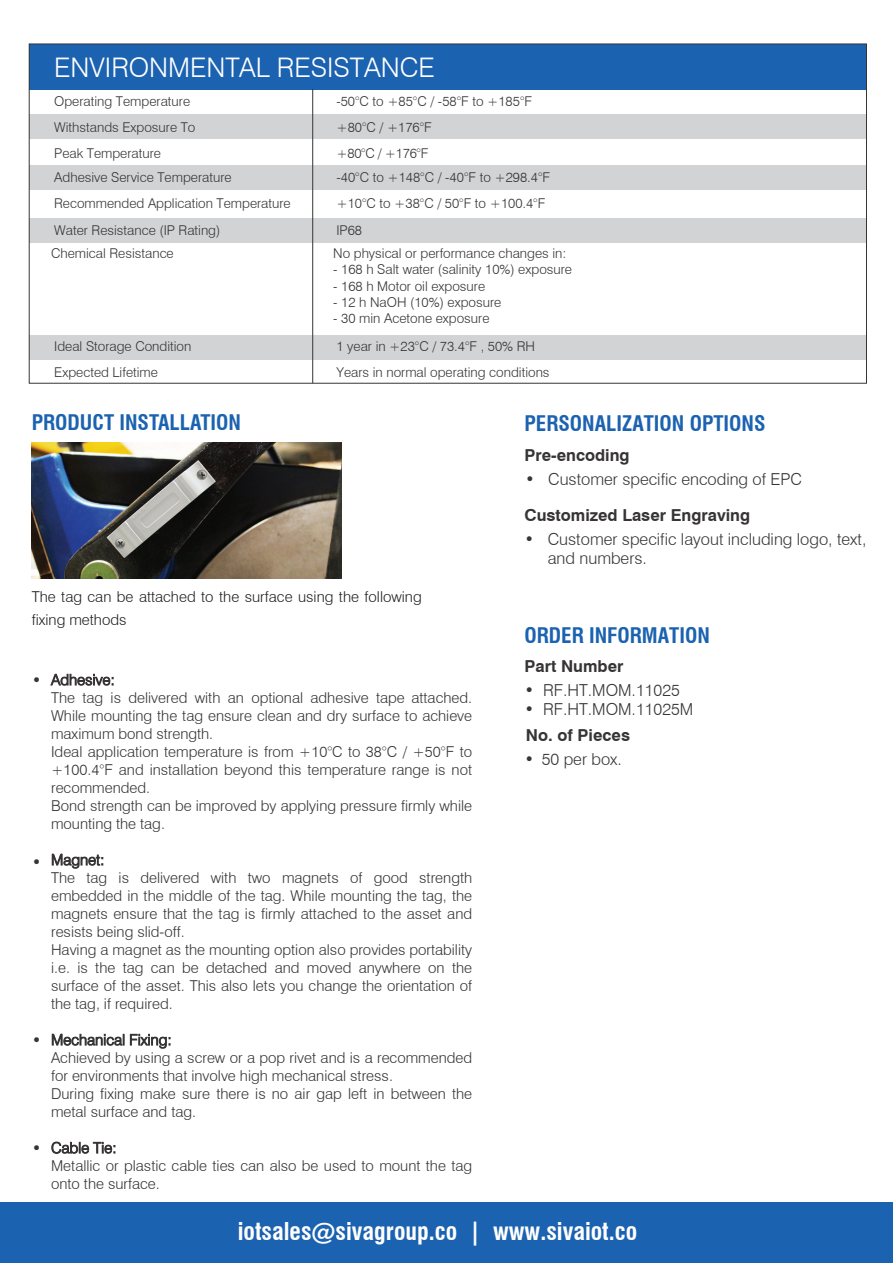
<style>
.page{position:relative;width:893px;height:1263px;background:#fff}
.page>*{position:absolute;margin:0;border:0;box-sizing:border-box;transform-origin:0 0}
.t1{font:300 27px "Swiss 721 BT";color:#fff}
.t2{font:700 condensed 24px "Swiss 721 BT";color:#fff}
.t3{font:700 condensed 21px "Swiss 721 BT";color:#1b62b0}
.t4{font:300 16.5px/19.8px "Swiss 721 BT";color:#373434}
.t5{font:700 16.5px "Swiss 721 BT";color:#373434}
.t6{font:16.5px "Swiss 721 BT";color:#373434}
.t7{font:300 15px/18px "Swiss 721 BT";color:#373434}
.t8{font:300 15px/22.8px "Swiss 721 BT";color:#231f20}
.t9{font:300 13.5px "Swiss 721 BT";color:#373434}
.s1{font-weight:400}
</style>
<div class="page">
<div style="left:29px;top:114px;width:837px;height:25px;background:#d2d3d5"></div>
<div style="left:29px;top:165px;width:837px;height:25px;background:#d2d3d5"></div>
<div style="left:29px;top:218px;width:837px;height:25px;background:#d2d3d5"></div>
<div style="left:29px;top:335px;width:837px;height:25px;background:#d2d3d5"></div>
<div style="left:29px;top:44px;width:837px;height:46px;background:#1b62b0"></div>
<hr style="left:312px;top:89px;width:1px;height:294px;background:#373434">
<svg style="left:50px;top:674px;width:63px;height:12px"></svg>
<svg style="left:52px;top:853px;width:51px;height:16px"></svg>
<svg style="left:52px;top:1033px;width:72px;height:13px"></svg>
<svg style="left:130px;top:1034px;width:40px;height:15px"></svg>
<svg style="left:51px;top:1142px;width:64px;height:12px"></svg>
<img style="left:32px;top:443px;width:310px;height:136px">
<div style="left:0;top:1202px;width:893px;height:61px;background:#1b62b0"></div>
<h1 class="t1" style="left:54px;top:51px;width:382px">ENVIRONMENTAL RESISTANCE</h1>
<p class="t9" style="left:54px;top:93px;width:137px">Operating Temperature</p>
<p class="t9" style="left:336px;top:93px;width:197px">-50°C to +85°C / -58°F to +185°F</p>
<p class="t9" style="left:54px;top:119px;width:143px">Withstands Exposure To</p>
<p class="t9" style="left:336px;top:119px;width:97px">+80°C / +176°F</p>
<p class="t9" style="left:54px;top:145px;width:108px">Peak Temperature</p>
<p class="t9" style="left:336px;top:145px;width:93px">+80°C / +176°F</p>
<p class="t9" style="left:54px;top:169px;width:179px">Adhesive Service Temperature</p>
<p class="t9" style="left:336px;top:169px;width:215px">-40°C to +148°C / -40°F to +298.4°F</p>
<p class="t9" style="left:54px;top:195px;width:238px">Recommended Application Temperature</p>
<p class="t9" style="left:336px;top:195px;width:210px">+10°C to +38°C / 50°F to +100.4°F</p>
<p class="t9" style="left:54px;top:222px;width:168px">Water Resistance (IP Rating)</p>
<p class="t9" style="left:336px;top:222px;width:27px">IP68</p>
<p class="t9" style="left:51px;top:245px;width:124px">Chemical Resistance</p>
<p class="t9" style="left:333px;top:245px;width:235px">No physical or performance changes in:</p>
<p class="t9" style="left:333px;top:261px;width:240px">- 168 h Salt water (salinity 10%) exposure</p>
<p class="t9" style="left:333px;top:277px;width:153px">- 168 h Motor oil exposure</p>
<p class="t9" style="left:333px;top:294px;width:170px">- 12 h NaOH (10%) exposure</p>
<p class="t9" style="left:333px;top:310px;width:158px">- 30 min Acetone exposure</p>
<p class="t9" style="left:54px;top:338px;width:139px">Ideal Storage Condition</p>
<p class="t9" style="left:336px;top:338px;width:200px">1 year in +23°C / 73.4°F , 50% RH</p>
<p class="t9" style="left:54px;top:364px;width:105px">Expected Lifetime</p>
<p class="t9" style="left:336px;top:363px;width:215px">Years in normal operating conditions</p>
<h3 class="t3" style="left:32px;top:410px;width:211px">PRODUCT INSTALLATION</h3>
<p class="t8" style="left:32px;top:585px;width:391px">The tag can be attached to the surface using the following fixing methods</p>
<p class="t6" style="left:32px;top:670px;width:11px">•</p>
<p class="t6" style="left:32px;top:852px;width:11px">•</p>
<p class="t6" style="left:32px;top:1030px;width:11px">•</p>
<p class="t6" style="left:32px;top:1138px;width:11px">•</p>
<p class="t7" style="left:51px;top:689px;width:423px">The tag is delivered with an optional adhesive tape attached.<br>While mounting the tag ensure clean and dry surface to achieve maximum bond strength.<br>Ideal application temperature is from +10°C to 38°C / +50°F to +100.4°F and installation beyond this temperature range is not recommended.<br>Bond strength can be improved by applying pressure firmly while mounting the tag.</p>
<p class="t7" style="left:51px;top:869px;width:423px">The tag is delivered with two magnets of good strength embedded in the middle of the tag. While mounting the tag, the magnets ensure that the tag is firmly attached to the asset and resists being slid-off.<br>Having a magnet as the mounting option also provides portability i.e. is the tag can be detached and moved anywhere on the surface of the asset. This also lets you change the orientation of the tag, if required.</p>
<p class="t7" style="left:51px;top:1049px;width:423px">Achieved by using a screw or a pop rivet and is a recommended for environments that involve high mechanical stress.<br>During fixing make sure there is no air gap left in between the metal surface and tag.</p>
<p class="t7" style="left:51px;top:1139px;width:423px">Cable Tie:<br>Metallic or plastic cable ties can also be used to mount the tag onto the surface.</p>
<h3 class="t3" style="left:524px;top:411px;width:243px">PERSONALIZATION OPTIONS</h3>
<p class="t5" style="left:524px;top:445px;width:107px">Pre-encoding</p>
<p class="t4" style="left:525px;top:469px;width:278px">• Customer specific encoding of EPC</p>
<p class="t5" style="left:524px;top:505px;width:227px">Customized Laser Engraving</p>
<p class="t4" style="left:548px;top:529px;width:320px;text-indent:-23px"><span class="s1">•</span> Customer specific layout including logo, text, and numbers.</p>
<h3 class="t3" style="left:524px;top:622px;width:187px">ORDER INFORMATION</h3>
<p class="t5" style="left:524px;top:656px;width:100px">Part Number</p>
<p class="t4" style="left:524px;top:680px;width:157px">• RF.HT.MOM.11025</p>
<p class="t4" style="left:524px;top:699px;width:170px">• RF.HT.MOM.11025M</p>
<p class="t4" style="left:524px;top:749px;width:99px"><span class="s1">•</span> 50 per box.</p>
<p class="t5" style="left:526px;top:725px;width:106px">No. of Pieces</p>
<h2 class="t2" style="left:238px;top:1217px;width:401px">iotsales@sivagroup.co | www.sivaiot.co</h2>
</div>
